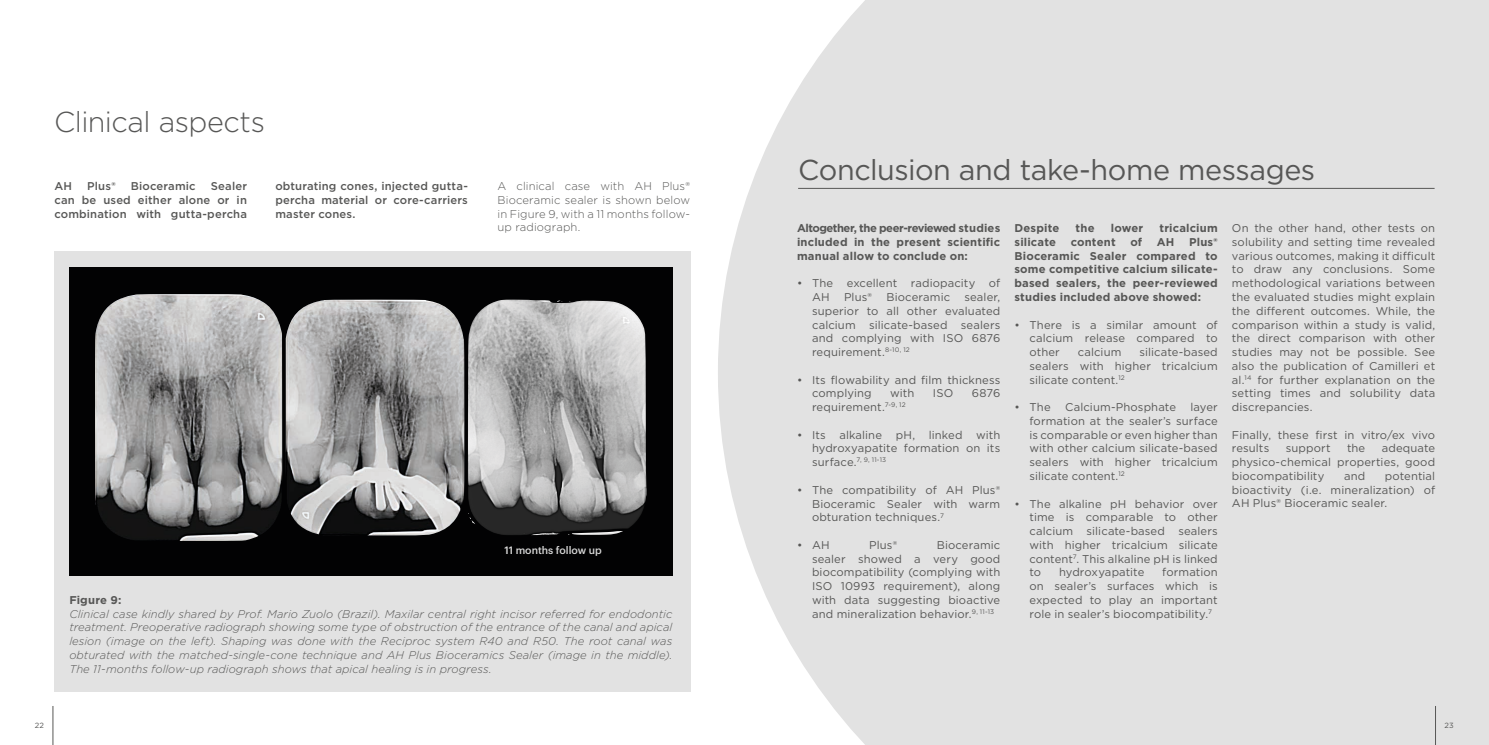
<style>
.page{position:relative;width:1489px;height:745px;background:#fff}
.page>*{position:absolute;margin:0;border:0;box-sizing:border-box;transform-origin:0 0}
.t1{font:28.75px "Gotham";letter-spacing:-.015em;color:#575756}
.t2{font:300 28.75px "Gotham";letter-spacing:-.02em;color:#575756}
.t3{font:11.25px/13.8px "Gotham";letter-spacing:.01em;color:#575756;text-align:justify}
.t4{font:italic 300 11.25px/13.8px "Gotham";letter-spacing:.005em;color:#575756;text-align:justify}
.t5{font:700 11.25px/13.8px "Gotham";letter-spacing:.015em;color:#575756;text-align:justify}
.t6{font:500 11.25px/13.8px "Gotham";letter-spacing:.015em;color:#575756;text-align:justify}
.t7{font:300 11.25px/13.8px "Gotham";letter-spacing:.005em;color:#575756;text-align:justify}
.t8{font:500 10.5px "Graphik";color:#d7d7d7}
.t9{font:7.5px "Gotham";color:#575756}
.t10{font:6.5px "Gotham";color:#575756}
.s1{font-size:11.25px}
</style>
<div class="page">
<div style="left:718px;top:0;width:770px;height:744px;background:#e2e2e2"></div>
<hr style="left:798px;top:188px;width:636px;height:1px;background:#575756">
<div style="left:54px;top:251px;width:637px;height:440px;background:#e2e2e2"></div>
<div style="left:69px;top:268px;width:603px;height:307px;background:#020203"></div>
<img style="left:95px;top:294px;width:187px;height:246px">
<img style="left:286px;top:299px;width:178px;height:236px">
<img style="left:468px;top:299px;width:178px;height:236px">
<hr style="left:53px;top:705px;width:1px;height:39px;background:#575756">
<hr style="left:1434px;top:705px;width:1px;height:39px;background:#575756">
<h1 class="t2" style="left:54px;top:103px;width:212px">Clinical aspects</h1>
<p class="t6" style="left:54px;top:179px;width:19px">AH</p>
<p class="t6" style="left:87px;top:179px;width:30px">Plus®</p>
<p class="t6" style="left:131px;top:179px;width:66px">Bioceramic</p>
<p class="t6" style="left:54px;top:179px;width:194px;text-indent:156px">Sealer can be used either alone or in combination with gutta-percha</p>
<p class="t6" style="left:275px;top:179px;width:194px">obturating cones, injected gutta&shy;percha material or core-carriers master cones.</p>
<p class="t7" style="left:497px;top:179px;width:194px">A clinical case with AH Plus® Bioceramic sealer is shown below in Figure 9, with a 11 months follow&shy;up radiograph.</p>
<p class="t8" style="left:504px;top:541px;width:99px">11 months follow up</p>
<p class="t5" style="left:69px;top:592px;width:54px">Figure 9:</p>
<p class="t4" style="left:69px;top:606px;width:604px">Clinical case kindly shared by Prof. Mario Zuolo (Brazil). Maxilar central right incisor referred for endodontic treatment. Preoperative radiograph showing some type of obstruction of the entrance of the canal and apical lesion (image on the left). Shaping was done with the Reciproc system R40 and R50. The root canal was obturated with the matched-single-cone technique and AH Plus Bioceramics Sealer (image in the middle).<br>The 11-months follow-up radiograph shows that apical healing is in progress.</p>
<h1 class="t1" style="left:798px;top:151px;width:518px">Conclusion and take-home messages</h1>
<p class="t5" style="left:797px;top:221px;width:205px">Altogether, the peer-reviewed studies included in the present scientific manual allow to conclude on:</p>
<p class="t3" style="left:812px;top:276px;width:190px;text-indent:-15px">• The excellent radiopacity of<br>AH</p>
<p class="t3" style="left:812px;top:290px;width:190px;text-indent:152px">sealer, superior to all other evaluated calcium silicate-based sealers and complying with ISO 6876 requirement.<sup>8-10,</sup> <sup>12</sup></p>
<p class="t3" style="left:812px;top:372px;width:190px;text-indent:-15px">• Its flowability and film thickness complying</p>
<p class="t3" style="left:844px;top:290px;width:30px">Plus®</p>
<p class="t3" style="left:886px;top:290px;width:65px">Bioceramic</p>
<p class="t3" style="left:890px;top:386px;width:26px">with</p>
<p class="t3" style="left:932px;top:386px;width:22px">ISO</p>
<p class="t3" style="left:971px;top:386px;width:30px">6876</p>
<p class="t3" style="left:812px;top:400px;width:95px">requirement.<sup>7-9,</sup> <sup>12</sup></p>
<p class="t3" style="left:797px;top:427px;width:205px;text-align:right">• Its alkaline pH, linked with hydroxyapatite formation on its</p>
<p class="t10" style="left:812px;top:455px;width:76px"><span class="s1">surface.</span>7, 9, 11-13</p>
<p class="t3" style="left:812px;top:482px;width:190px;text-indent:-15px">• The compatibility of AH Plus® Bioceramic Sealer with warm obturation techniques.<sup>7</sup></p>
<p class="t3" style="left:797px;top:537px;width:34px">• AH</p>
<p class="t3" style="left:869px;top:537px;width:30px">Plus®</p>
<p class="t3" style="left:812px;top:537px;width:190px;text-indent:125px">Bioceramic sealer showed a very good biocompatibility (complying with ISO 10993 requirement), along with data suggesting bioactive and mineralization behavior.<sup>9,</sup> <sup>11-13</sup></p>
<p class="t5" style="left:1014px;top:221px;width:46px">Despite</p>
<p class="t5" style="left:1075px;top:221px;width:21px">the</p>
<p class="t5" style="left:1110px;top:221px;width:34px">lower</p>
<p class="t5" style="left:1159px;top:221px;width:60px">tricalcium</p>
<p class="t5" style="left:1014px;top:235px;width:43px">silicate</p>
<p class="t5" style="left:1070px;top:235px;width:46px">content</p>
<p class="t5" style="left:1130px;top:235px;width:13px">of</p>
<p class="t5" style="left:1156px;top:235px;width:19px">AH</p>
<p class="t5" style="left:1014px;top:235px;width:205px;text-indent:175px">Plus® Bioceramic Sealer compared to some competitive calcium silicate&shy;based sealers, the peer-reviewed studies included above showed:</p>
<p class="t3" style="left:1029px;top:317px;width:190px;text-indent:-15px">• There is a similar amount of calcium release compared to other</p>
<p class="t3" style="left:1029px;top:345px;width:190px;text-indent:110px">silicate-based sealers with higher tricalcium silicate content.<sup>12</sup></p>
<p class="t3" style="left:1014px;top:400px;width:38px">• The</p>
<p class="t3" style="left:1065px;top:400px;width:112px">Calcium-Phosphate</p>
<p class="t3" style="left:1077px;top:345px;width:45px">calcium</p>
<p class="t3" style="left:1029px;top:400px;width:190px;text-indent:161px">layer formation at the sealer’s surface is comparable or even higher than with other calcium silicate-based sealers with higher tricalcium silicate content.<sup>12</sup></p>
<p class="t3" style="left:1029px;top:496px;width:190px;text-indent:-15px">• The alkaline pH behavior over time is comparable to other calcium silicate-based sealers with higher tricalcium silicate content<sup>7</sup>. This alkaline pH is linked to</p>
<p class="t3" style="left:1029px;top:565px;width:190px;text-indent:133px">formation on sealer’s surfaces which is expected to play an important role in sealer’s biocompatibility.<sup>7</sup></p>
<p class="t3" style="left:1059px;top:565px;width:87px">hydroxyapatite</p>
<p class="t3" style="left:1231px;top:221px;width:205px">On the other hand, other tests on solubility and setting time revealed various outcomes, making it difficult to draw any conclusions. Some methodological variations between the evaluated studies might explain the different outcomes. While, the comparison within a study is valid, the direct comparison with other studies may not be possible. See also the publication of Camilleri et al.<sup>14</sup> for further explanation on the setting times and solubility data discrepancies.</p>
<p class="t3" style="left:1231px;top:427px;width:205px">Finally, these first in vitro/ex vivo results</p>
<p class="t3" style="left:1231px;top:441px;width:205px;text-indent:150px">adequate physico-chemical properties, good biocompatibility</p>
<p class="t3" style="left:1285px;top:441px;width:46px">support</p>
<p class="t3" style="left:1346px;top:441px;width:20px">the</p>
<p class="t3" style="left:1231px;top:468px;width:205px;text-indent:153px">potential bioactivity (i.e. mineralization) of AH Plus® Bioceramic sealer.</p>
<p class="t3" style="left:1343px;top:468px;width:23px">and</p>
<p class="t9" style="left:35px;top:719px;width:11px">22</p>
<p class="t9" style="left:1444px;top:719px;width:11px">23</p>
</div>
